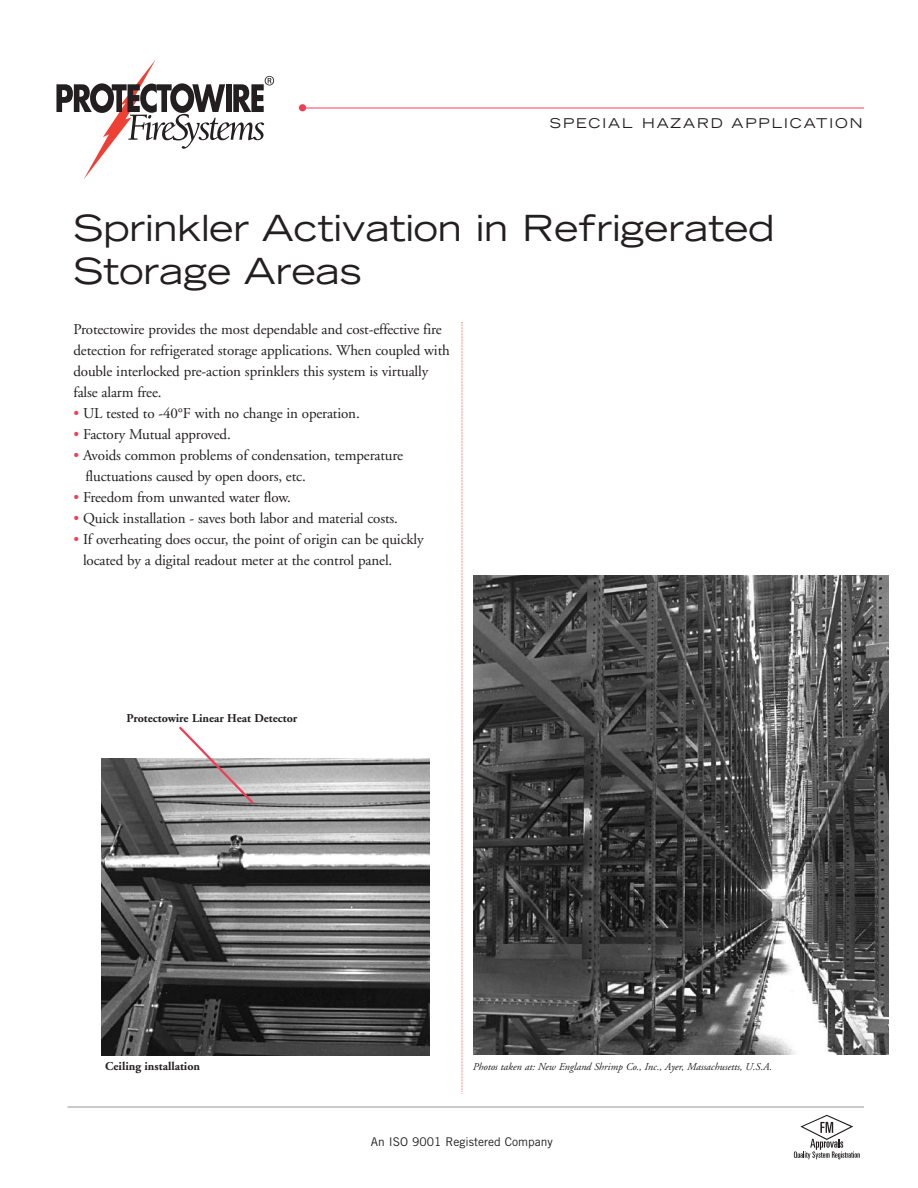
<style>
.page{position:relative;width:918px;height:1188px;background:#fff}
.page>*{position:absolute;margin:0;border:0;box-sizing:border-box;transform-origin:0 0}
.t1{font:expanded 36px/43.2px "Trade Gothic LH";color:#231f20}
.t2{font:15px/21px "Adobe Garamond";letter-spacing:-.01em;color:#231f20}
.t3{font:expanded 13.5px "Trade Gothic LH";letter-spacing:.145em;color:#231f20}
.t4{font:700 12px "Adobe Garamond";color:#231f20}
.t5{font:12px "Trade Gothic";color:#231f20}
.t6{font:italic 10.5px "Adobe Garamond";color:#231f20}
.s1{color:#ef3f56}
</style>
<div class="page">
<img style="left:473px;top:575px;width:416px;height:479px">
<svg style="left:794px;top:1115px;width:66px;height:44px"></svg>
<hr style="left:68px;top:1107px;width:796px;height:1px;background:#939598">
<svg style="left:56px;top:60px;width:218px;height:119px"></svg>
<svg style="left:462px;top:322px;width:1px;height:772px"></svg>
<hr style="left:302px;top:108px;width:562px;height:1px;background:#ef3f56">
<div style="left:299px;top:104px;width:7px;height:7px;background:#ef3f56;border-radius:50%"></div>
<img style="left:101px;top:758px;width:329px;height:297px">
<svg style="left:177px;top:726px;width:79px;height:80px"></svg>
<p class="t3" style="left:550px;top:118px;width:314px">SPECIAL HAZARD APPLICATION</p>
<h1 class="t1" style="left:74px;top:210px;width:703px">Sprinkler Activation in Refrigerated<br>Storage Areas</h1>
<p class="t2" style="left:74px;top:320px;width:378px">Protectowire provides the most dependable and cost-effective fire detection for refrigerated storage applications. When coupled with double interlocked pre-action sprinklers this system is virtually false alarm free.</p>
<p class="t2" style="left:74px;top:404px;width:288px"><span class="s1">•</span> UL tested to -40°F with no change in operation.</p>
<p class="t2" style="left:74px;top:425px;width:159px"><span class="s1">•</span> Factory Mutual approved.</p>
<p class="t2" style="left:85px;top:446px;width:319px;text-indent:-12px"><span class="s1">•</span> Avoids common problems of condensation, temperature fluctuations caused by open doors, etc.</p>
<p class="t2" style="left:73px;top:488px;width:219px"><span class="s1">•</span> Freedom from unwanted water flow.</p>
<p class="t2" style="left:73px;top:509px;width:326px"><span class="s1">•</span> Quick installation - saves both labor and material costs.</p>
<p class="t2" style="left:83px;top:530px;width:342px;text-indent:-10px"><span class="s1">•</span> If overheating does occur, the point of origin can be quickly located by a digital readout meter at the control panel.</p>
<p class="t4" style="left:127px;top:713px;width:172px">Protectowire Linear Heat Detector</p>
<p class="t4" style="left:105px;top:1061px;width:96px">Ceiling installation</p>
<p class="t6" style="left:472px;top:1062px;width:301px">Photos taken at: New England Shrimp Co., Inc., Ayer, Massachusetts, U.S.A.</p>
<p class="t5" style="left:371px;top:1138px;width:184px">An ISO 9001 Registered Company</p>
</div>
